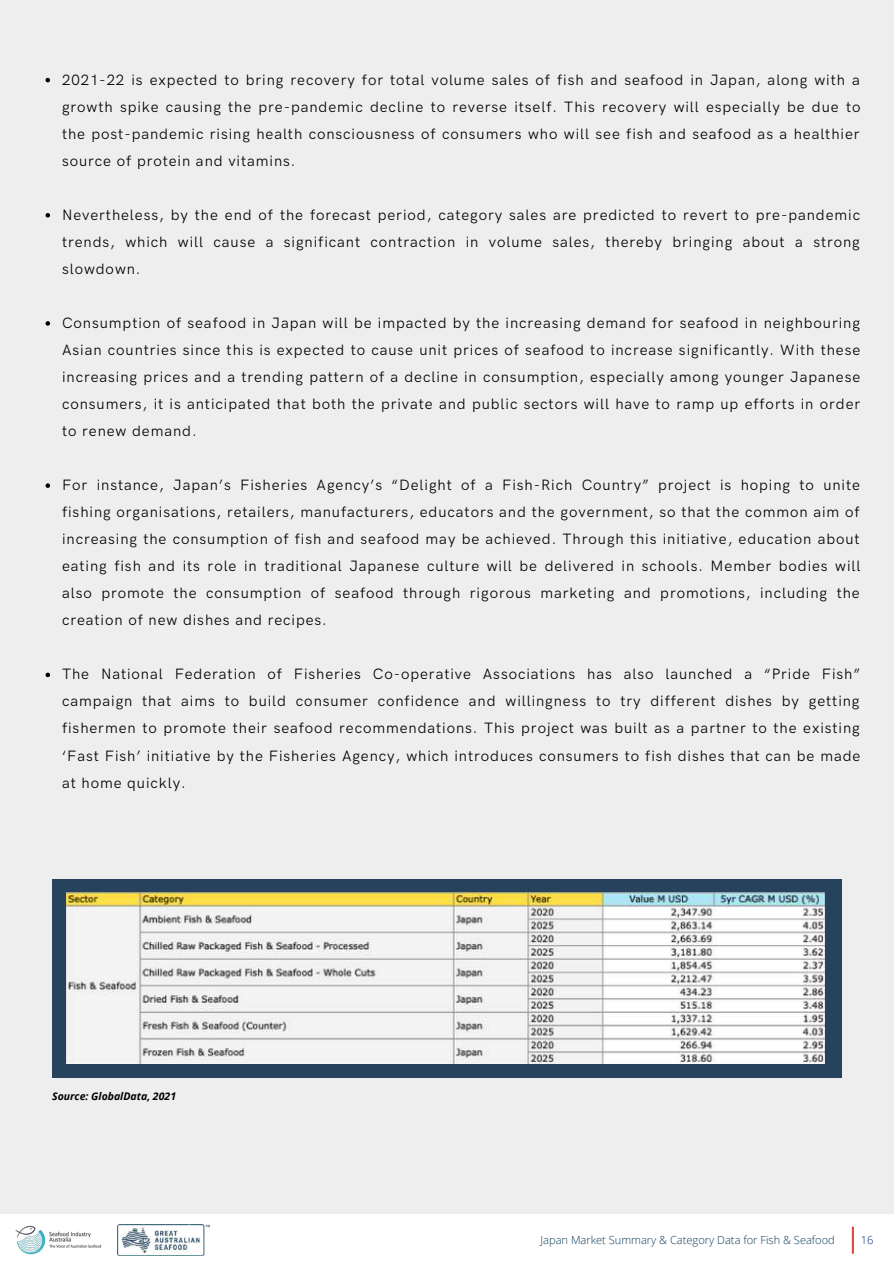
<style>
.page{position:relative;width:894px;height:1264px;background:#fff}
.page>*{position:absolute;margin:0;border:0;box-sizing:border-box;transform-origin:0 0}
.t1{font:15px/27px "HK Grotesk Pro";letter-spacing:.06em;color:#000;text-align:justify}
.t2{font:300 11.1px "Open Sans";color:#0c3d5b}
.t3{font:300 11.1px "Open Sans";color:#00247d}
.t4{font:italic 700 10.5px "Open Sans";color:#000}
</style>
<div class="page">
<div style="left:0;top:0;width:893px;height:1263px;background:#eee"></div>
<svg style="left:46px;top:78px;width:4px;height:4px"></svg>
<svg style="left:46px;top:213px;width:4px;height:4px"></svg>
<svg style="left:46px;top:321px;width:4px;height:5px"></svg>
<svg style="left:46px;top:483px;width:4px;height:5px"></svg>
<svg style="left:46px;top:672px;width:4px;height:5px"></svg>
<div style="left:52px;top:879px;width:789px;height:199px;background:#26425d"></div>
<img style="left:67px;top:892px;width:757px;height:171px">
<div style="left:0;top:1214px;width:893px;height:49px;background:#fff"></div>
<img style="left:15px;top:1225px;width:87px;height:30px">
<svg style="left:851px;top:1226px;width:2px;height:27px"></svg>
<img style="left:117px;top:1224px;width:92px;height:31px">
<p class="t1" style="left:62px;top:67px;width:799px">2021-22 is expected to bring recovery for total volume sales of fish and seafood in Japan, along with a growth spike causing the pre-pandemic decline to reverse itself. This recovery will especially be due to the post-pandemic rising health consciousness of consumers who will see fish and seafood as a healthier source of protein and vitamins.</p>
<p class="t1" style="left:62px;top:202px;width:799px">Nevertheless, by the end of the forecast period, category sales are predicted to revert to pre-pandemic trends, which will cause a significant contraction in volume sales, thereby bringing about a strong slowdown.</p>
<p class="t1" style="left:62px;top:310px;width:799px">Consumption of seafood in Japan will be impacted by the increasing demand for seafood in neighbouring Asian countries since this is expected to cause unit prices of seafood to increase significantly. With these increasing prices and a trending pattern of a decline in consumption, especially among younger Japanese consumers, it is anticipated that both the private and public sectors will have to ramp up efforts in order to renew demand.</p>
<p class="t1" style="left:62px;top:472px;width:799px">For instance, Japan’s Fisheries Agency’s “Delight of a Fish-Rich Country” project is hoping to unite fishing organisations, retailers, manufacturers, educators and the government, so that the common aim of increasing the consumption of fish and seafood may be achieved. Through this initiative, education about eating fish and its role in traditional Japanese culture will be delivered in schools. Member bodies will also promote the consumption of seafood through rigorous marketing and promotions, including the creation of new dishes and recipes.</p>
<p class="t1" style="left:62px;top:661px;width:799px">The National Federation of Fisheries Co-operative Associations has also launched a “Pride Fish” campaign that aims to build consumer confidence and willingness to try different dishes by getting fishermen to promote their seafood recommendations. This project was built as a partner to the existing ‘Fast Fish’ initiative by the Fisheries Agency, which introduces consumers to fish dishes that can be made at home quickly.</p>
<p class="t4" style="left:52px;top:1089px;width:125px">Source: GlobalData, 2021</p>
<p class="t2" style="left:540px;top:1232px;width:296px">Japan Market Summary &amp; Category Data for Fish &amp; Seafood</p>
<p class="t3" style="left:860px;top:1232px;width:14px">16</p>
</div>
